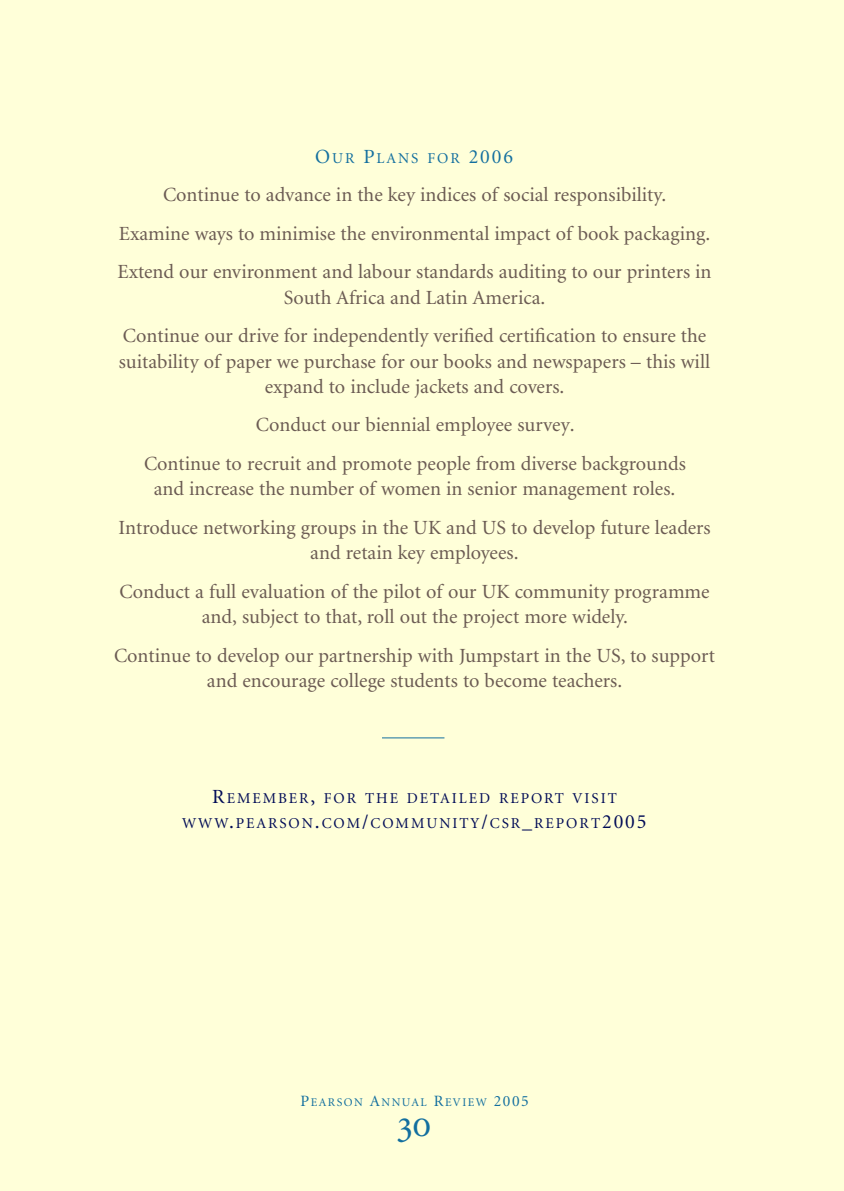
<style>
.page{position:relative;width:844px;height:1191px;background:#fff}
.page>*{position:absolute;margin:0;border:0;box-sizing:border-box;transform-origin:0 0}
.t1{font:20.12px/38.5px "Minion";color:#6b5b53;text-align:center}
.t2{font:15.05px/25.4px "Minion";letter-spacing:.13em;color:#000b56;text-align:center}
.t3{font:15.05px "Minion";letter-spacing:.13em;color:#136f9f}
.t4{font:11.9px "Minion";letter-spacing:.13em;color:#136f9f}
.s1{font-size:20.12px}
.s2{font-size:15.75px}
</style>
<div class="page">
<div style="left:0;top:0;width:843px;height:1191px;background:#ffffd9"></div>
<hr style="left:382px;top:737px;width:62px;height:1px;background:#136f9f">
<p class="t3" style="left:315px;top:152px;width:199px"><span class="s1">O</span>UR <span class="s1">P</span>LANS FOR <span class="s1">2006</span></p>
<p class="t1" style="left:118px;top:177px;width:595px">Continue to advance in the key indices of social responsibility.<br>Examine ways to minimise the environmental impact of book packaging.<br>Extend our environment and labour standards auditing to our printers in</p>
<p class="t1" style="left:123px;top:279px;width:584px">South Africa and Latin America.<br>Continue our drive for independently verified certification to ensure the</p>
<p class="t1" style="left:119px;top:350px;width:592px;line-height:25.4px">suitability of paper we purchase for our books and newspapers – this will expand to include jackets and covers.</p>
<p class="t1" style="left:144px;top:407px;width:543px">Conduct our biennial employee survey.<br>Continue to recruit and promote people from diverse backgrounds</p>
<p class="t1" style="left:118px;top:471px;width:593px">and increase the number of women in senior management roles.<br>Introduce networking groups in the UK and US to develop future leaders</p>
<p class="t1" style="left:119px;top:535px;width:591px">and retain key employees.<br>Conduct a full evaluation of the pilot of our UK community programme</p>
<p class="t1" style="left:114px;top:599px;width:602px">and, subject to that, roll out the project more widely.<br>Continue to develop our partnership with Jumpstart in the US, to support</p>
<p class="t1" style="left:207px;top:663px;width:416px">and encourage college students to become teachers.</p>
<p class="t2" style="left:182px;top:786px;width:466px"><span class="s1">R</span>EMEMBER<span class="s1">,</span> FOR THE DETAILED REPORT VISIT<br>WWW<span class="s1">.</span>PEARSON<span class="s1">.</span>COM<span class="s1">/</span>COMMUNITY<span class="s1">/</span>CSR<span class="s1">_</span>REPORT<span class="s1">2005</span></p>
<p class="t4" style="left:300px;top:1097px;width:230px"><span class="s2">P</span>EARSON <span class="s2">A</span>NNUAL <span class="s2">R</span>EVIEW <span class="s2">2005</span></p>
</div>
